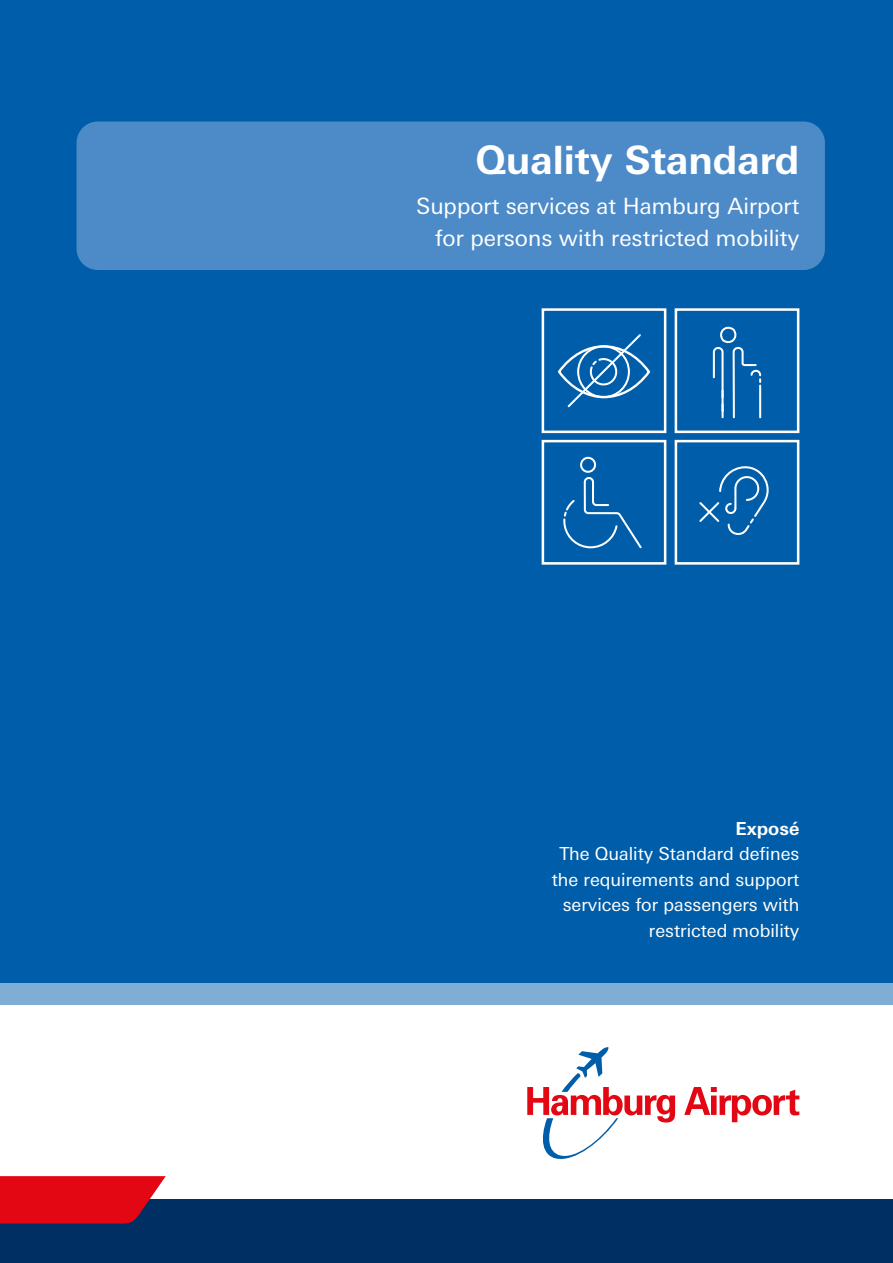
<style>
.page{position:relative;width:893px;height:1263px;background:#fff}
.page>*{position:absolute;margin:0;border:0;box-sizing:border-box;transform-origin:0 0}
.t1{font:700 39px "LT Univers Basic";color:#fff}
.t2{font:22.5px/31.5px "LT Univers Basic";color:#fff;text-align:right}
.t3{font:18px/25.5px "LT Univers Basic";color:#fff;text-align:right}
.t4{font:700 18px "LT Univers Basic";color:#fff}
</style>
<div class="page">
<div style="left:0;top:0;width:893px;height:1005px;background:#005da9"></div>
<div style="left:0;top:983px;width:893px;height:22px;background:#7fadd3"></div>
<div style="left:77px;top:122px;width:748px;height:148px;background:#4c8ac8;border-radius:21px"></div>
<div style="left:0;top:1200px;width:893px;height:63px;background:#003063"></div>
<svg style="left:527px;top:1047px;width:148px;height:112px"></svg>
<svg style="left:684px;top:1087px;width:115px;height:35px"></svg>
<svg style="left:0;top:1176px;width:166px;height:47px"></svg>
<svg style="left:563px;top:456px;width:79px;height:93px"></svg>
<div style="left:542px;top:440px;width:124px;height:125px;border:3px solid #fff"></div>
<svg style="left:558px;top:334px;width:93px;height:74px"></svg>
<div style="left:542px;top:308px;width:124px;height:125px;border:3px solid #fff"></div>
<svg style="left:712px;top:326px;width:50px;height:93px"></svg>
<div style="left:675px;top:308px;width:124px;height:125px;border:3px solid #fff"></div>
<svg style="left:699px;top:466px;width:70px;height:69px"></svg>
<div style="left:675px;top:440px;width:124px;height:125px;border:3px solid #fff"></div>
<h1 class="t1" style="left:476px;top:137px;width:325px">Quality Standard</h1>
<p class="t2" style="left:416px;top:191px;width:385px">Support services at Hamburg Airport for persons with restricted mobility</p>
<p class="t4" style="left:736px;top:817px;width:65px">Exposé</p>
<p class="t3" style="left:552px;top:841px;width:249px">The Quality Standard defines the requirements and support services for passengers with restricted mobility</p>
</div>
